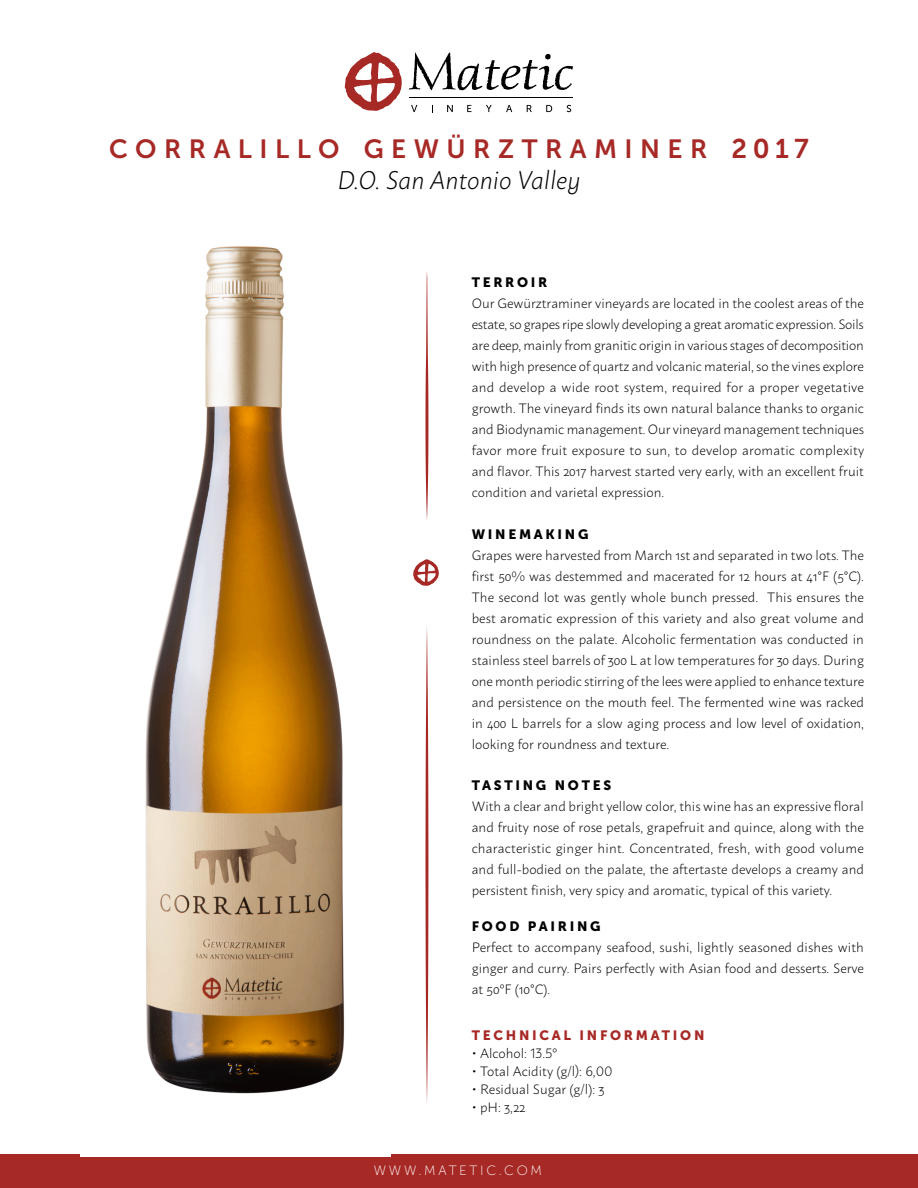
<style>
.page{position:relative;width:918px;height:1188px;background:#fff}
.page>*{position:absolute;margin:0;border:0;box-sizing:border-box;transform-origin:0 0}
.t1{font:26.25px "Museo Sans 700";letter-spacing:.285em;color:#a72926}
.t2{font:italic 300 25.5px "Macho";color:#000}
.t3{font:300 13.5px/21px "Macho";color:#000;text-align:justify}
.t4{font:13.5px "Museo Sans 900";letter-spacing:.2em;color:#000}
.t5{font:13.5px "Museo Sans 900";letter-spacing:.2em;color:#a72926}
.t6{font:13.5px "Museo Sans 100";letter-spacing:.2em;color:#fff}
.s1{font-size:27px}
</style>
<div class="page">
<svg style="left:411px;top:105px;width:6px;height:7px"></svg>
<svg style="left:447px;top:105px;width:6px;height:7px"></svg>
<svg style="left:467px;top:105px;width:5px;height:7px"></svg>
<svg style="left:486px;top:105px;width:6px;height:7px"></svg>
<svg style="left:506px;top:105px;width:6px;height:7px"></svg>
<svg style="left:527px;top:105px;width:5px;height:7px"></svg>
<svg style="left:546px;top:105px;width:6px;height:7px"></svg>
<svg style="left:567px;top:105px;width:4px;height:7px"></svg>
<svg style="left:409px;top:52px;width:164px;height:38px"></svg>
<svg style="left:345px;top:52px;width:57px;height:59px"></svg>
<hr style="left:409px;top:97px;width:164px;height:1px;background:#000">
<svg style="left:425px;top:626px;width:3px;height:478px"></svg>
<svg style="left:425px;top:271px;width:3px;height:249px"></svg>
<svg style="left:413px;top:559px;width:26px;height:27px"></svg>
<div style="left:0;top:1154px;width:918px;height:34px;background:#a72926"></div>
<img style="left:80px;top:246px;width:310px;height:910px">
<h1 class="t1" style="left:109px;top:134px;width:701px">CORRALILLO GEWÜRZTRAMINER <span class="s1">2017</span></h1>
<h2 class="t2" style="left:337px;top:159px;width:245px">D.O. San Antonio Valley</h2>
<p class="t4" style="left:472px;top:275px;width:77px">TERROIR</p>
<p class="t3" style="left:472px;top:292px;width:394px">Our Gewürztraminer vineyards are located in the coolest areas of the estate, so grapes ripe slowly developing a great aromatic expression. Soils are deep, mainly from granitic origin in various stages of decomposition with high presence of quartz and volcanic material, so the vines explore and develop a wide root system, required for a proper vegetative growth. The vineyard finds its own natural balance thanks to organic and Biodynamic management. Our vineyard management techniques favor more fruit exposure to sun, to develop aromatic complexity and flavor. This 2017 harvest started very early, with an excellent fruit condition and varietal expression.</p>
<p class="t4" style="left:472px;top:527px;width:118px">WINEMAKING</p>
<p class="t3" style="left:472px;top:544px;width:394px">Grapes were harvested from March 1st and separated in two lots. The first 50% was destemmed and macerated for 12 hours at 41°F (5°C).<br>The second lot was gently whole bunch pressed. This ensures the best aromatic expression of this variety and also great volume and roundness on the palate. Alcoholic fermentation was conducted in stainless steel barrels of 300 L at low temperatures for 30 days. During one month periodic stirring of the lees were applied to enhance texture and persistence on the mouth feel. The fermented wine was racked in 400 L barrels for a slow aging process and low level of oxidation, looking for roundness and texture.</p>
<p class="t4" style="left:472px;top:778px;width:141px">TASTING NOTES</p>
<p class="t3" style="left:472px;top:795px;width:394px">With a clear and bright yellow color, this wine has an expressive floral and fruity nose of rose petals, grapefruit and quince, along with the characteristic ginger hint. Concentrated, fresh, with good volume and full-bodied on the palate, the aftertaste develops a creamy and persistent finish, very spicy and aromatic, typical of this variety.</p>
<p class="t4" style="left:472px;top:918px;width:130px">FOOD PAIRING</p>
<p class="t3" style="left:472px;top:935px;width:394px">Perfect to accompany seafood, sushi, lightly seasoned dishes with ginger and curry. Pairs perfectly with Asian food and desserts. Serve at 50ºF (10°C).</p>
<p class="t5" style="left:472px;top:1028px;width:234px">TECHNICAL INFORMATION</p>
<p class="t3" style="left:472px;top:1041px;width:87px">• Alcohol: 13.5º</p>
<p class="t3" style="left:472px;top:1059px;width:143px">• Total Acidity (g/l): 6,00</p>
<p class="t3" style="left:472px;top:1077px;width:134px">• Residual Sugar (g/l): 3</p>
<p class="t3" style="left:472px;top:1095px;width:55px">• pH: 3,22</p>
<p class="t6" style="left:374px;top:1163px;width:170px">WWW.MATETIC.COM</p>
</div>
